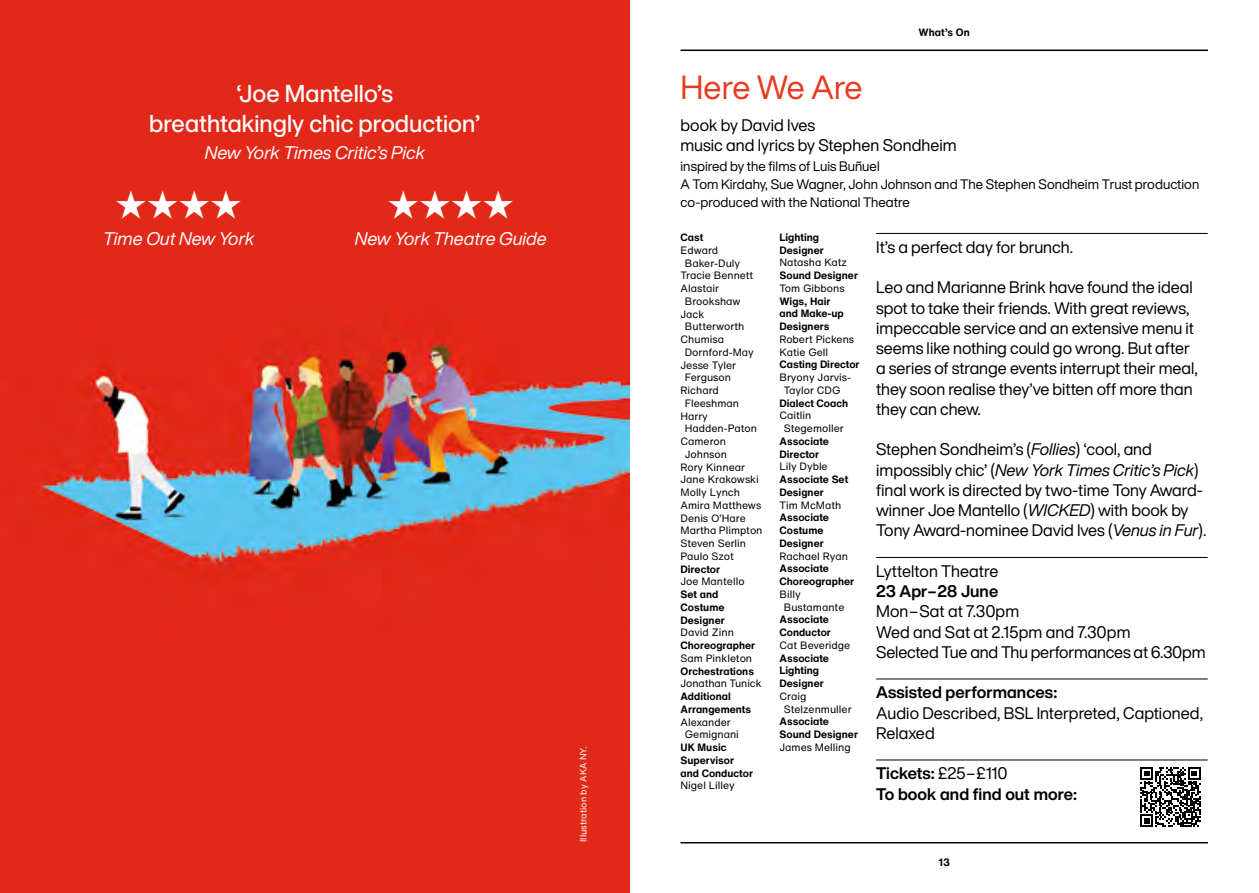
<style>
.page{position:relative;width:1259px;height:893px;background:#fff}
.page>*{position:absolute;margin:0;border:0;box-sizing:border-box;transform-origin:0 0}
.t1{font:39px "Zapf Dingbats ITC";color:#fff}
.t2{font:33px "Helvetica Now NT Display";letter-spacing:-.02em;color:#e73b1f}
.t3{font:500 24px/30px "Helvetica Now NT Display";letter-spacing:.005em;color:#fff;text-align:center}
.t4{font:italic 18px "Helvetica Now NT Display";letter-spacing:.005em;color:#fff}
.t5{font:16.5px/20.2px "Helvetica Now NT Display";color:#000}
.t6{font:700 16.5px/20.2px "Helvetica Now NT Display";letter-spacing:.005em;color:#000}
.t7{font:13.5px/18px "Helvetica Now NT Display";letter-spacing:.005em;color:#000}
.t8{font:10.5px/12.8px "Helvetica Now NT Text";color:#000}
.t9{font:700 10.5px/12.8px "Helvetica Now NT Text";color:#000}
.t10{font:9px "Helvetica Now NT Text";color:#fff}
.s1{font-style:italic}
.s2{font-weight:400}
</style>
<div class="page">
<hr style="left:680px;top:50px;width:528px;height:1px;background:#000">
<hr style="left:680px;top:842px;width:528px;height:1px;background:#000">
<img style="left:0;top:0;width:629px;height:893px">
<hr style="left:876px;top:233px;width:331px;height:1px;background:#000">
<hr style="left:876px;top:557px;width:331px;height:1px;background:#000">
<hr style="left:876px;top:679px;width:331px;height:1px;background:#000">
<hr style="left:876px;top:760px;width:331px;height:1px;background:#000">
<svg style="left:1140px;top:767px;width:60px;height:60px"></svg>
<p class="t9" style="left:918px;top:26px;width:53px">What’s On</p>
<h2 class="t2" style="left:680px;top:65px;width:183px">Here We Are</h2>
<p class="t5" style="left:680px;top:114px;width:278px">book by David Ives<br>music and lyrics by Stephen Sondheim</p>
<p class="t7" style="left:680px;top:157px;width:520px">inspired by the films of Luis Buñuel<br>A Tom Kirdahy, Sue Wagner, John Johnson and The Stephen Sondheim Trust production</p>
<h3 class="t3" style="left:149px;top:78px;width:332px">‘Joe Mantello’s<br>breathtakingly chic production’</h3>
<p class="t4" style="left:205px;top:140px;width:222px">New York Times Critic’s Pick</p>
<h1 class="t1" style="left:115px;top:187px;width:128px">★★★★</h1>
<p class="t7" style="left:680px;top:193px;width:231px">co-produced with the National Theatre</p>
<p class="t4" style="left:103px;top:227px;width:152px">Time Out New York</p>
<h1 class="t1" style="left:387px;top:187px;width:128px">★★★★</h1>
<p class="t4" style="left:355px;top:227px;width:193px">New York Theatre Guide</p>
<p class="t9" style="left:680px;top:231px;width:24px">Cast</p>
<p class="t8" style="left:680px;top:244px;width:39px">Edward</p>
<p class="t8" style="left:685px;top:257px;width:57px">Baker-Duly</p>
<p class="t8" style="left:680px;top:269px;width:74px">Tracie Bennett</p>
<p class="t8" style="left:680px;top:282px;width:40px">Alastair</p>
<p class="t8" style="left:685px;top:295px;width:57px">Brookshaw</p>
<p class="t8" style="left:680px;top:307px;width:25px">Jack</p>
<p class="t8" style="left:685px;top:320px;width:61px">Butterworth</p>
<p class="t8" style="left:680px;top:333px;width:45px">Chumisa</p>
<p class="t8" style="left:685px;top:346px;width:71px">Dornford-May</p>
<p class="t8" style="left:680px;top:358px;width:57px">Jesse Tyler</p>
<p class="t8" style="left:685px;top:371px;width:48px">Ferguson</p>
<p class="t8" style="left:680px;top:384px;width:40px">Richard</p>
<p class="t8" style="left:685px;top:397px;width:56px">Fleeshman</p>
<p class="t8" style="left:680px;top:409px;width:29px">Harry</p>
<p class="t8" style="left:685px;top:422px;width:74px">Hadden-Paton</p>
<p class="t8" style="left:680px;top:435px;width:47px">Cameron</p>
<p class="t8" style="left:685px;top:448px;width:44px">Johnson</p>
<p class="t8" style="left:680px;top:460px;width:66px">Rory Kinnear</p>
<p class="t8" style="left:680px;top:473px;width:80px">Jane Krakowski</p>
<p class="t8" style="left:680px;top:486px;width:61px">Molly Lynch</p>
<p class="t8" style="left:680px;top:499px;width:82px">Amira Matthews</p>
<p class="t8" style="left:680px;top:511px;width:67px">Denis O’Hare</p>
<p class="t8" style="left:680px;top:524px;width:83px">Martha Plimpton</p>
<p class="t8" style="left:680px;top:537px;width:67px">Steven Serlin</p>
<p class="t8" style="left:680px;top:550px;width:55px">Paulo Szot</p>
<p class="t9" style="left:680px;top:563px;width:41px">Director</p>
<p class="t8" style="left:680px;top:575px;width:66px">Joe Mantello</p>
<p class="t9" style="left:680px;top:588px;width:46px">Set and<br>Costume<br>Designer</p>
<p class="t8" style="left:680px;top:626px;width:55px">David Zinn</p>
<p class="t9" style="left:680px;top:639px;width:76px">Choreographer</p>
<p class="t8" style="left:680px;top:652px;width:73px">Sam Pinkleton</p>
<p class="t9" style="left:680px;top:664px;width:75px">Orchestrations</p>
<p class="t8" style="left:680px;top:677px;width:83px">Jonathan Tunick</p>
<p class="t9" style="left:680px;top:690px;width:72px">Additional<br>Arrangements</p>
<p class="t8" style="left:685px;top:715px;width:56px;text-indent:-4px">Alexander<br>Gemignani</p>
<p class="t9" style="left:680px;top:741px;width:74px">UK Music<br>Supervisor and Conductor</p>
<p class="t8" style="left:680px;top:779px;width:56px">Nigel Lilley</p>
<p class="t9" style="left:779px;top:231px;width:46px">Lighting<br>Designer</p>
<p class="t8" style="left:779px;top:256px;width:69px">Natasha Katz</p>
<p class="t9" style="left:779px;top:269px;width:80px">Sound Designer</p>
<p class="t8" style="left:779px;top:282px;width:67px">Tom Gibbons</p>
<p class="t9" style="left:779px;top:295px;width:66px">Wigs, Hair and Make-up<br>Designers</p>
<p class="t8" style="left:779px;top:333px;width:76px">Robert Pickens<br>Katie Gell</p>
<p class="t9" style="left:779px;top:358px;width:82px">Casting Director</p>
<p class="t8" style="left:784px;top:371px;width:69px;text-indent:-4px">Bryony Jarvis-<br>Taylor CDG</p>
<p class="t9" style="left:779px;top:397px;width:70px">Dialect Coach</p>
<p class="t8" style="left:784px;top:409px;width:61px;text-indent:-4px">Caitlin<br>Stegemoller</p>
<p class="t9" style="left:779px;top:435px;width:51px">Associate<br>Director</p>
<p class="t8" style="left:779px;top:460px;width:50px">Lily Dyble</p>
<p class="t9" style="left:779px;top:473px;width:70px">Associate Set<br>Designer</p>
<p class="t8" style="left:779px;top:499px;width:63px">Tim McMath</p>
<p class="t9" style="left:779px;top:511px;width:51px">Associate<br>Costume<br>Designer</p>
<p class="t8" style="left:779px;top:550px;width:70px">Rachael Ryan</p>
<p class="t9" style="left:779px;top:562px;width:76px">Associate<br>Choreographer</p>
<p class="t8" style="left:784px;top:588px;width:62px;text-indent:-4px">Billy<br>Bustamante</p>
<p class="t9" style="left:779px;top:613px;width:53px">Associate<br>Conductor</p>
<p class="t8" style="left:779px;top:639px;width:72px">Cat Beveridge</p>
<p class="t9" style="left:779px;top:652px;width:51px">Associate<br>Lighting<br>Designer</p>
<p class="t8" style="left:784px;top:690px;width:69px;text-indent:-4px">Craig<br>Stelzenmuller</p>
<p class="t9" style="left:779px;top:715px;width:80px">Associate<br>Sound Designer</p>
<p class="t8" style="left:779px;top:741px;width:73px">James Melling</p>
<p class="t5" style="left:876px;top:237px;width:198px">It’s a perfect day for brunch.</p>
<p class="t5" style="left:876px;top:277px;width:323px">Leo and Marianne Brink have found the ideal spot to take their friends. With great reviews, impeccable service and an extensive menu it seems like nothing could go wrong. But after a series of strange events interrupt their meal, they soon realise they’ve bitten off more than they can chew.</p>
<p class="t5" style="left:876px;top:439px;width:332px">Stephen Sondheim’s (<span class="s1">Follies</span>) ‘cool, and impossibly chic’ (<span class="s1">New York Times Critic’s Pick</span>) final work is directed by two-time Tony Award&shy;winner Joe Mantello (<span class="s1">WICKED</span>) with book by Tony Award-nominee David Ives (<span class="s1">Venus in Fur</span>).</p>
<p class="t5" style="left:876px;top:561px;width:124px">Lyttelton Theatre</p>
<p class="t6" style="left:876px;top:581px;width:124px">23 Apr–28 June</p>
<p class="t5" style="left:876px;top:601px;width:331px">Mon–Sat at 7.30pm<br>Wed and Sat at 2.15pm and 7.30pm<br>Selected Tue and Thu performances at 6.30pm</p>
<p class="t6" style="left:876px;top:682px;width:183px">Assisted performances:</p>
<p class="t5" style="left:876px;top:702px;width:328px">Audio Described, BSL Interpreted, Captioned,<br>Relaxed</p>
<p class="t6" style="left:876px;top:763px;width:202px">Tickets: <span class="s2">£25–£110<br></span>To book and find out more:</p>
<p class="t10" style="left:577px;top:842px;width:97px;rotate:-90deg">Illustration by AKA NY.</p>
<p class="t9" style="left:938px;top:856px;width:13px">13</p>
</div>
